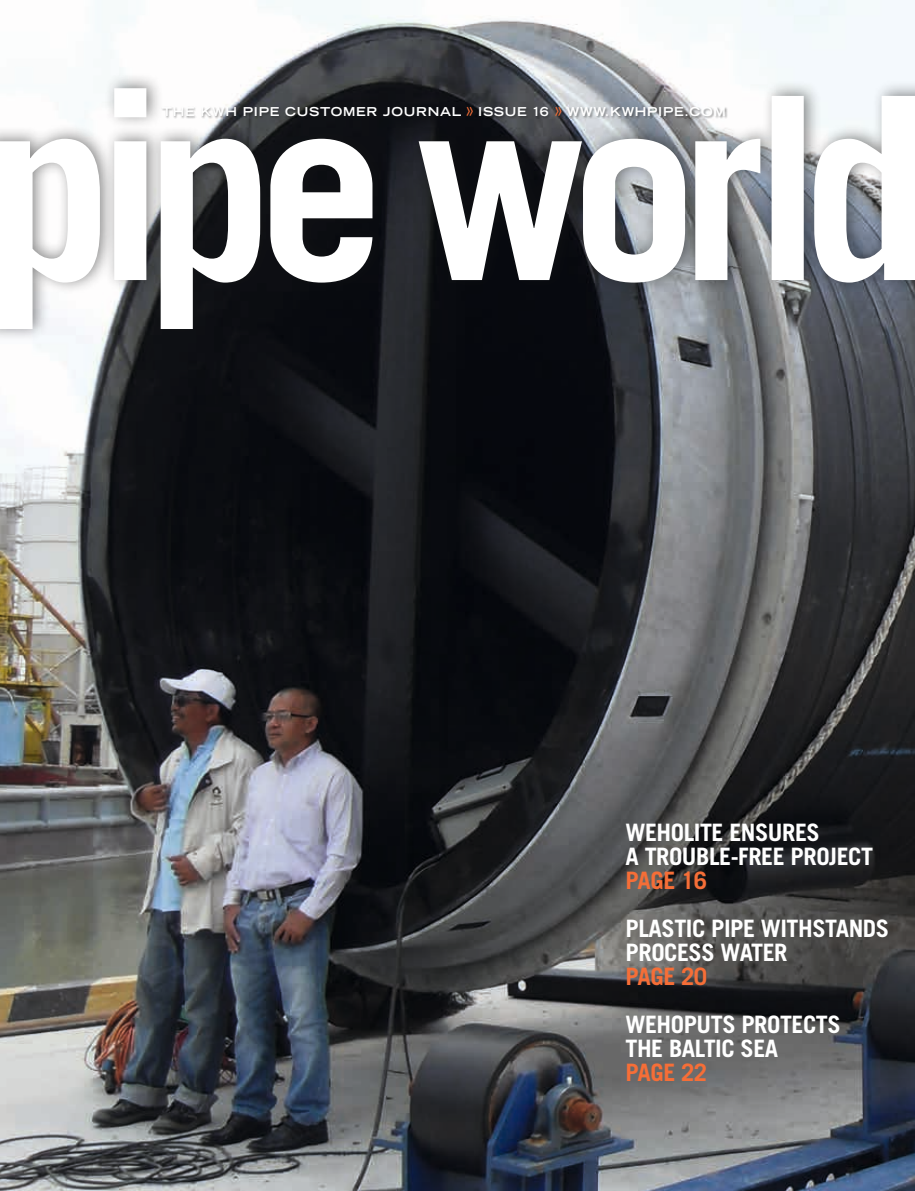
<style>
.page{position:relative;width:915px;height:1191px;background:#fff}
.page>*{position:absolute;margin:0;border:0;box-sizing:border-box;transform-origin:0 0}
.t1{font:700 24px/24px "Trade Gothic";letter-spacing:-.02em;color:#fff}
.t2{font:700 24px "Trade Gothic";letter-spacing:-.02em;color:#f66e37}
.t3{font:700 expanded 12.3px "Trade Gothic LH";letter-spacing:.06em;color:#fff}
.s1{font-family:"Eurostile LT Std";font-weight:400;font-stretch:normal;font-size:16.05px;color:#f66e37}
</style>
<div class="page">
<img style="left:0;top:0;width:914px;height:1191px">
<div style="left:0;top:72px;width:914px;height:269px;background:#151616;opacity:.5"></div>
<svg style="left:0;top:88px;width:914px;height:241px"></svg>
<div style="left:162px;top:106px;width:566px;height:13px;background:#151616;opacity:.4"></div>
<p class="t3" style="left:162px;top:103px;width:565px">THE KWH PIPE CUSTOMER JOURNAL <span class="s1">»</span> ISSUE 16 <span class="s1">»</span> WWW.KWHPIPE.COM</p>
<p class="t1" style="left:625px;top:820px;width:249px">WEHOLITE ENSURES<br>A TROUBLE-FREE PROJECT</p>
<p class="t2" style="left:625px;top:866px;width:83px">PAGE 16</p>
<p class="t1" style="left:625px;top:916px;width:265px">PLASTIC PIPE WITHSTANDS<br>PROCESS WATER</p>
<p class="t2" style="left:625px;top:962px;width:83px">PAGE 20</p>
<p class="t1" style="left:625px;top:1012px;width:217px">WEHOPUTS PROTECTS<br>THE BALTIC SEA</p>
<p class="t2" style="left:625px;top:1058px;width:83px">PAGE 22</p>
</div>
